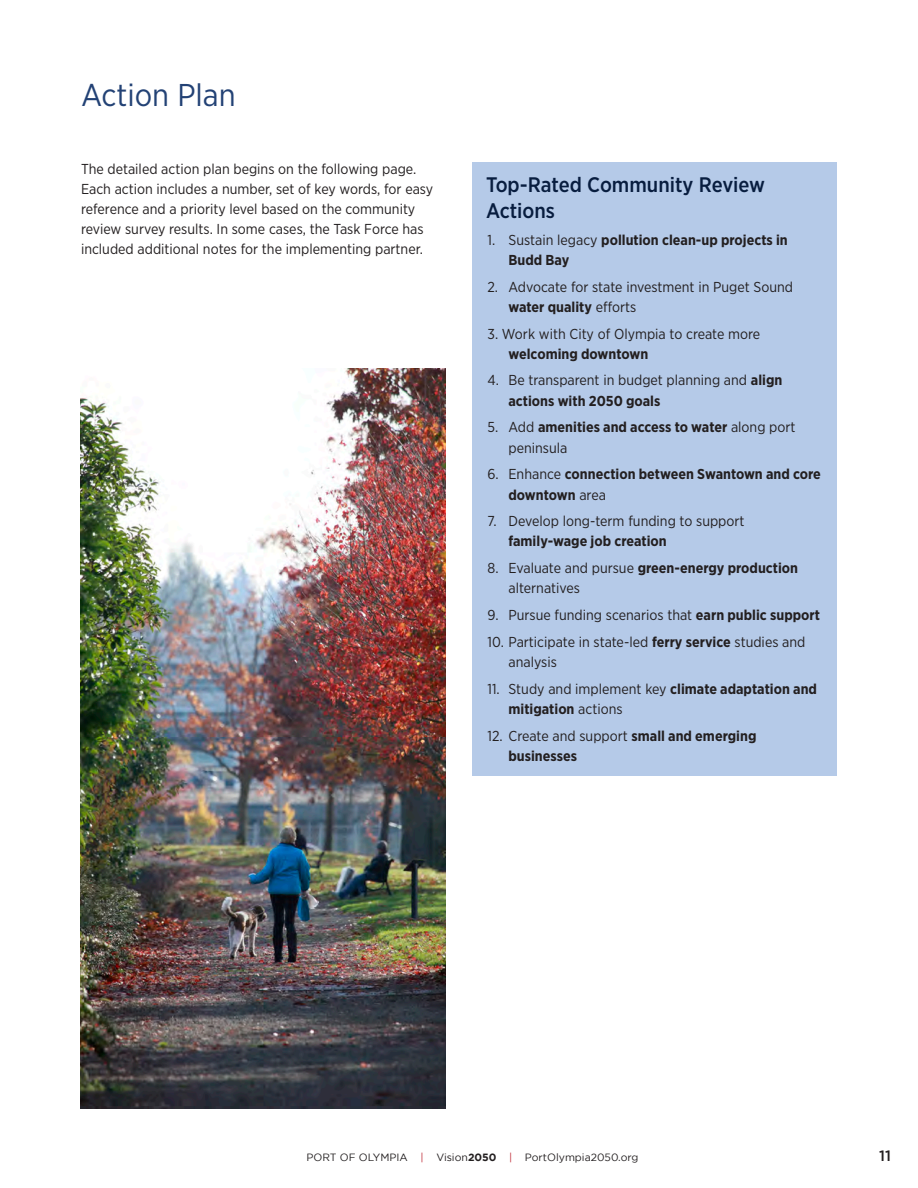
<style>
.page{position:relative;width:918px;height:1188px;background:#fff}
.page>*{position:absolute;margin:0;border:0;box-sizing:border-box;transform-origin:0 0}
.Head{font:31.5px "Gotham Narrow";color:#234275}
.Head_2{font:500 21px/25.5px "Gotham Narrow";color:#081d3f}
.t1{font:500 15px "Gotham";color:#231f20}
.Body_numbered{font:14.4px/20.1px "Gotham Narrow";color:#231f20}
.Body_less___before{font:14.4px/20.1px "Gotham Narrow";color:#231f20}
.Body_numbered-2{font:700 14.4px/20.1px "Gotham Narrow";color:#231f20}
.t2{font:10.5px "Gotham";color:#231f20}
.s1{font-weight:400}
.s2{font-weight:700}
.s3{color:#bf2b37}
</style>
<div class="page">
<div style="left:472px;top:162px;width:365px;height:613px;background:#b5cae8"></div>
<img style="left:81px;top:368px;width:365px;height:740px">
<p class="Head" style="left:81px;top:76px;width:156px">Action Plan</p>
<p class="Body_less___before" style="left:81px;top:158px;width:354px">The detailed action plan begins on the following page.<br>Each action includes a number, set of key words, for easy reference and a priority level based on the community review survey results. In some cases, the Task Force has included additional notes for the implementing partner.</p>
<p class="Head_2" style="left:486px;top:172px;width:281px">Top-Rated Community Review<br>Actions</p>
<p class="Body_numbered-2" style="left:508px;top:229px;width:281px;text-indent:-21px"><span class="s1">1. Sustain legacy</span> pollution clean-up projects in<br>Budd Bay</p>
<p class="Body_numbered" style="left:508px;top:276px;width:286px;text-indent:-21px">2. Advocate for state investment in Puget Sound <span class="s2">water quality</span> efforts</p>
<p class="Body_numbered" style="left:508px;top:323px;width:253px;text-indent:-21px">3. Work with City of Olympia to create more <span class="s2">welcoming downtown</span></p>
<p class="Body_numbered" style="left:508px;top:370px;width:275px;text-indent:-21px">4. Be transparent in budget planning and <span class="s2">align actions with 2050 goals</span></p>
<p class="Body_numbered-2" style="left:508px;top:417px;width:289px;text-indent:-21px"><span class="s1">5. Add</span> amenities and access to water <span class="s1">along port peninsula</span></p>
<p class="Body_numbered-2" style="left:508px;top:464px;width:314px;text-indent:-21px"><span class="s1">6. Enhance</span> connection between Swantown and core downtown <span class="s1">area</span></p>
<p class="Body_numbered" style="left:508px;top:511px;width:238px;text-indent:-21px">7. Develop long-term funding to support <span class="s2">family-wage job creation</span></p>
<p class="Body_numbered" style="left:508px;top:558px;width:291px;text-indent:-21px">8. Evaluate and pursue <span class="s2">green-energy production </span>alternatives</p>
<p class="Body_numbered" style="left:488px;top:605px;width:334px">9. Pursue funding scenarios that <span class="s2">earn public support</span></p>
<p class="Body_numbered" style="left:508px;top:632px;width:298px;text-indent:-21px">10. Participate in state-led <span class="s2">ferry service</span> studies and analysis</p>
<p class="Body_numbered" style="left:508px;top:679px;width:310px;text-indent:-21px">11. Study and implement key <span class="s2">climate adaptation and mitigation</span> actions</p>
<p class="Body_numbered-2" style="left:508px;top:726px;width:249px;text-indent:-21px"><span class="s1">12. Create and support</span> small and emerging businesses</p>
<p class="t2" style="left:307px;top:1151px;width:333px">PORT OF OLYMPIA <span class="s3">|</span> Vision<span class="s2">2050</span> <span class="s3">|</span> PortOlympia2050.org</p>
<p class="t1" style="left:879px;top:1147px;width:13px">11</p>
</div>
